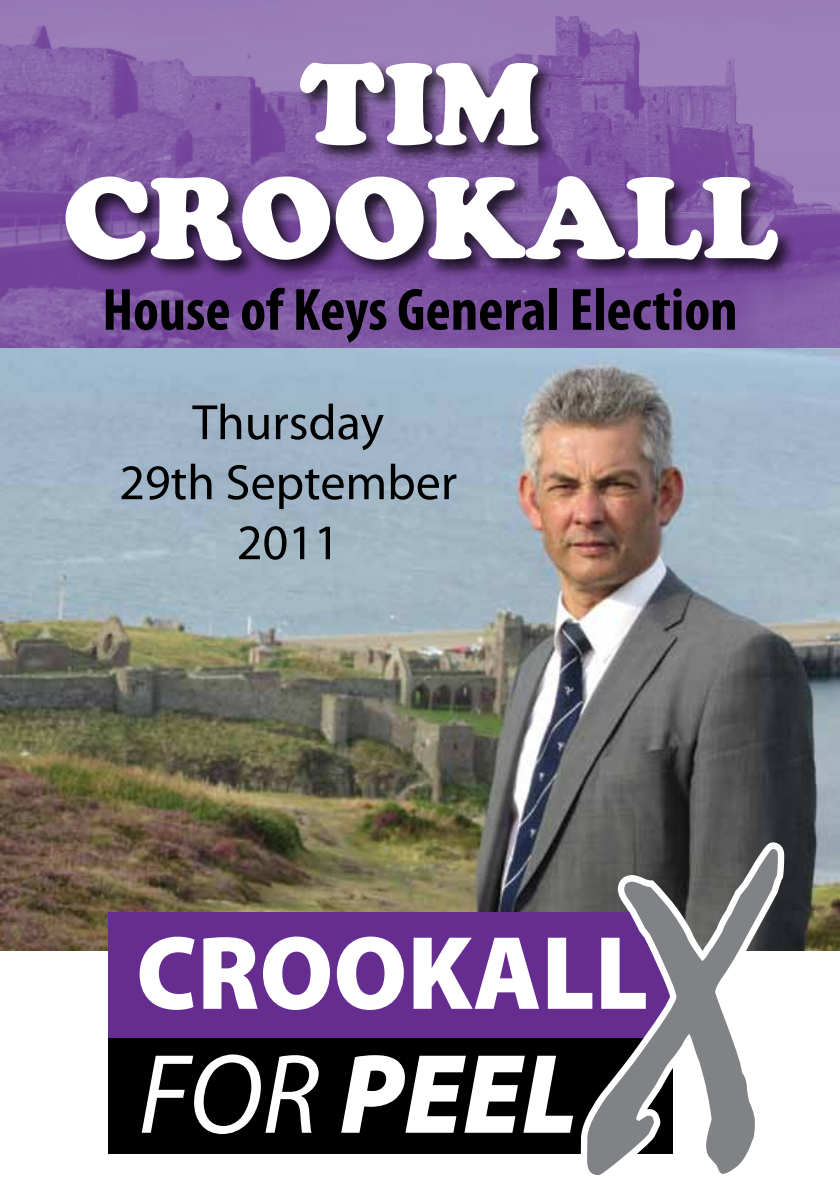
<style>
.page{position:relative;width:840px;height:1191px;background:#fff}
.page>*{position:absolute;margin:0;border:0;box-sizing:border-box;transform-origin:0 0}
.t1{font:900 120px/114px "Cooper";color:#fff;text-align:center}
.t2{font:900 105.4px "Myriad Pro";color:#fff;scale:.96 1}
.t3{font:700 condensed 60px "Myriad Pro";color:#000}
.t4{font:50px/60px "Myriad Pro";color:#000;text-align:center}
</style>
<div class="page">
<img style="left:0;top:0;width:839px;height:349px">
<img style="left:0;top:349px;width:839px;height:602px">
<div style="left:108px;top:1037px;width:564px;height:117px;background:#000"></div>
<svg style="left:142px;top:1054px;width:176px;height:80px"></svg>
<svg style="left:341px;top:1055px;width:231px;height:77px"></svg>
<div style="left:108px;top:912px;width:564px;height:125px;background:#662d91"></div>
<svg style="left:580px;top:842px;width:203px;height:334px"></svg>
<div style="left:62px;top:60px;width:733px;height:220px;background:#000;opacity:.75"></div>
<h1 class="t1" style="left:63px;top:47px;width:715px">TIM<br>CROOKALL</h1>
<p class="t3" style="left:102px;top:272px;width:636px">House of Keys General Election</p>
<p class="t4" style="left:119px;top:391px;width:339px">Thursday<br>29th September<br>2011</p>
<h2 class="t2" style="left:136px;top:913px;width:534px">CROOKALL</h2>
</div>
